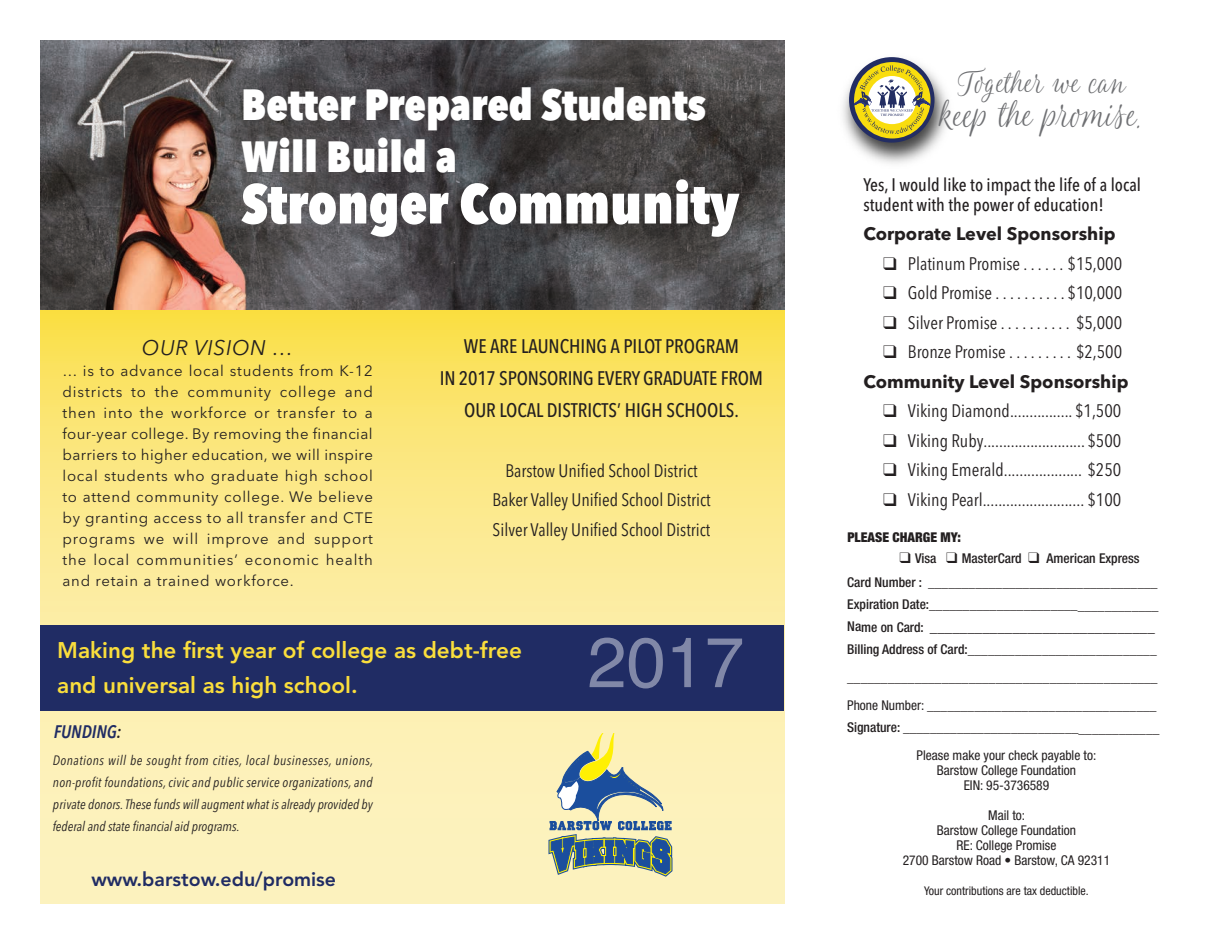
<style>
.page{position:relative;width:1215px;height:945px;background:#fff}
.page>*{position:absolute;margin:0;border:0;box-sizing:border-box;transform-origin:0 0}
.t1{font:70.65px "Helvetica";color:rgb(255 255 255/.44)}
.t2{font:800 55.5px "Avenir Next Condensed";color:#fff}
.t3{font:800 43.35px/51.9px "Avenir Next Condensed";color:#fff}
.t4{font:37.35px "Blend Script";color:#6f7073}
.t5{font:31.35px "Blend Script";color:#6f7073}
.t6{font:800 22.5px/35.8px "Avenir";color:#fade3c}
.t7{font:italic 21px "Avenir Next";letter-spacing:.03em;color:#231f20}
.t8{font:500 19.5px/32px "Avenir Next Condensed";color:#231f20;text-align:center}
.t9{font:800 19.5px "Avenir";color:#202c64}
.t10{font:18px/29.5px "Avenir Next Condensed";color:#231f20;text-align:center}
.t11{font:500 18px/20.1px "Avenir Next Condensed";color:#231f20}
.t12{font:700 18px "Avenir Next";color:#231f20}
.t13{font:italic 600 18px "Avenir Next Condensed";color:#202c64}
.t14{font:15px/21px "Avenir Next";letter-spacing:.05em;color:#231f20;text-align:justify}
.t15{font:condensed 15px "Helvetica Neue";color:#231f20}
.t16{font:condensed 13.5px/15px "Helvetica Neue";color:#231f20;text-align:center}
.t17{font:500 condensed 13.5px/24px "Helvetica Neue";color:#231f20}
.t18{font:italic 13.5px/22.2px "Avenir Next Condensed";color:#231f20;text-align:justify}
.t19{font:900 condensed 13.5px "Helvetica Neue";color:#231f20}
.t20{font:condensed 12px "Helvetica Neue";color:#231f20}
.s1{color:#231f20}
.s2{font-size:31.35px}
.s3{font-weight:500;font-size:13.5px}
</style>
<div class="page">
<svg style="left:40px;top:309px;width:744px;height:594px"></svg>
<img style="left:40px;top:40px;width:744px;height:269px">
<div style="left:40px;top:625px;width:744px;height:86px;background:#202c64"></div>
<img style="left:842px;top:57px;width:106px;height:107px">
<div style="left:849px;top:57px;width:86px;height:86px;background:#232d63;border-radius:50%"></div>
<svg style="left:854px;top:62px;width:77px;height:77px"></svg>
<svg style="left:854px;top:65px;width:76px;height:69px"></svg>
<svg style="left:545px;top:733px;width:130px;height:147px"></svg>
<h3 class="t3" style="left:242px;top:78px;width:466px">Better Prepared Students<br>Will Build a</h3>
<h2 class="t2" style="left:242px;top:169px;width:499px">Stronger Community</h2>
<h3 class="t7" style="left:142px;top:330px;width:153px">OUR VISION …</h3>
<p class="t14" style="left:62px;top:359px;width:312px">… is to advance local students from K-12 districts to the community college and then into the workforce or transfer to a four-year college. By removing the financial barriers to higher education, we will inspire local students who graduate high school to attend community college. We believe by granting access to all transfer and CTE programs we will improve and support the local communities’ economic health and retain a trained workforce.</p>
<h3 class="t8" style="left:440px;top:330px;width:325px">WE ARE LAUNCHING A PILOT PROGRAM<br>IN 2017 SPONSORING EVERY GRADUATE FROM<br>OUR LOCAL DISTRICTS’ HIGH SCHOOLS.</h3>
<p class="t10" style="left:492px;top:455px;width:220px">Barstow Unified School District<br>Baker Valley Unified School District<br>Silver Valley Unified School District</p>
<h3 class="t6" style="left:57px;top:632px;width:466px">Making the first year of college as debt-free and universal as high school.</h3>
<h1 class="t1" style="left:587px;top:621px;width:159px">2017</h1>
<p class="t13" style="left:54px;top:721px;width:69px">FUNDING<span class="s1">:</span></p>
<p class="t18" style="left:53px;top:749px;width:322px">Donations will be sought from cities, local businesses, unions, non-profit foundations, civic and public service organizations, and private donors. These funds will augment what is already provided by federal and state financial aid programs.</p>
<h3 class="t9" style="left:91px;top:864px;width:246px">www.barstow.edu/promise</h3>
<h3 class="t5" style="left:958px;top:57px;width:169px">Together we can</h3>
<h3 class="t4" style="left:940px;top:85px;width:206px">keep the promise<span class="s2">.</span></h3>
<p class="t11" style="left:863px;top:174px;width:279px">Yes, I would like to impact the life of a local student with the power of education!</p>
<p class="t12" style="left:863px;top:219px;width:254px">Corporate Level Sponsorship</p>
<p class="t10" style="left:883px;top:248px;width:241px">❑ Platinum Promise . . . . . . $15,000</p>
<p class="t10" style="left:883px;top:277px;width:241px">❑ Gold Promise . . . . . . . . . . $10,000</p>
<p class="t10" style="left:883px;top:307px;width:241px">❑ Silver Promise . . . . . . . . . . $5,000</p>
<p class="t10" style="left:883px;top:336px;width:241px">❑ Bronze Promise . . . . . . . . . $2,500</p>
<p class="t12" style="left:863px;top:366px;width:267px">Community Level Sponsorship</p>
<p class="t10" style="left:883px;top:395px;width:240px">❑ Viking Diamond................ $1,500</p>
<p class="t10" style="left:883px;top:425px;width:240px">❑ Viking Ruby.......................... $500</p>
<p class="t10" style="left:883px;top:454px;width:240px">❑ Viking Emerald.................... $250</p>
<p class="t10" style="left:883px;top:484px;width:240px">❑ Viking Pearl.......................... $100</p>
<p class="t19" style="left:847px;top:526px;width:115px">PLEASE CHARGE MY:</p>
<p class="t17" style="left:847px;top:548px;width:312px;text-indent:52px">❑ Visa ❑ MasterCard ❑ American Express<br>Card Number : __________________________________</p>
<p class="t17" style="left:847px;top:594px;width:313px">Expiration Date: __________________________________</p>
<p class="t15" style="left:847px;top:621px;width:309px"><span class="s3">Name on Card:</span> ______________________________</p>
<p class="t17" style="left:847px;top:638px;width:311px">Billing Address of Card:____________________________</p>
<p class="t16" style="left:847px;top:664px;width:312px;line-height:28.2px;text-align:left">______________________________________________<br>Phone Number: __________________________________</p>
<p class="t17" style="left:847px;top:717px;width:314px">Signature: ______________________________________</p>
<p class="t16" style="left:917px;top:749px;width:181px">Please make your check payable to:<br>Barstow College Foundation<br>EIN: 95-3736589</p>
<p class="t16" style="left:903px;top:809px;width:209px">Mail to:<br>Barstow College Foundation<br>RE: College Promise<br>2700 Barstow Road • Barstow, CA 92311</p>
<p class="t20" style="left:924px;top:887px;width:166px">Your contributions are tax deductible.</p>
</div>
